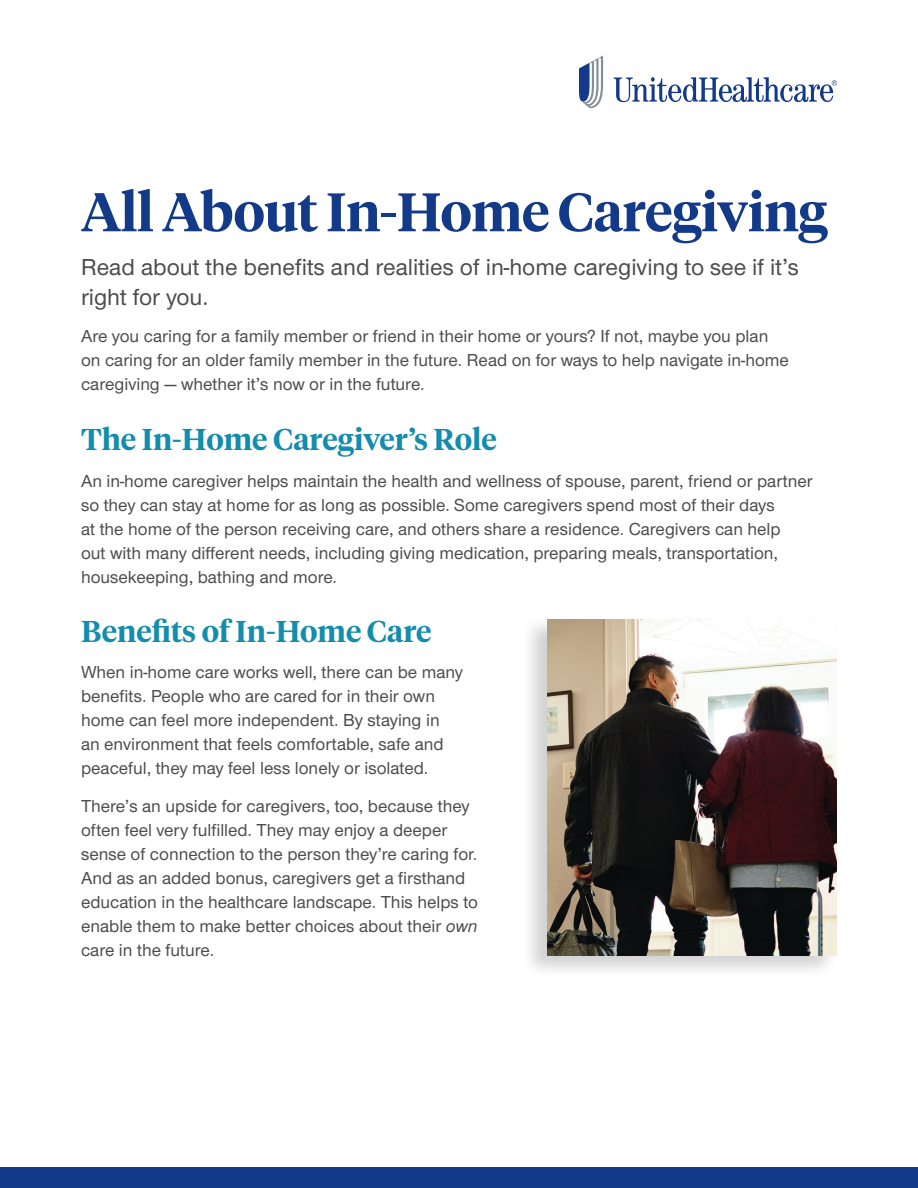
<style>
.page{position:relative;width:918px;height:1188px;background:#fff}
.page>*{position:absolute;margin:0;border:0;box-sizing:border-box;transform-origin:0 0}
.t1{font:600 54px "UHC Serif Headline";letter-spacing:-.01em;color:#133a88}
.t2{font:600 30px "UHC Serif Headline";color:#148cab}
.t3{font:500 24px/30px "UHC Sans";color:#4c4c4c}
.t4{font:500 18px/24px "UHC Sans";color:#4c4c4c}
.s1{font-style:italic}
</style>
<div class="page">
<div style="left:0;top:1168px;width:918px;height:20px;background:#133a88"></div>
<svg style="left:614px;top:77px;width:223px;height:25px"></svg>
<svg style="left:579px;top:56px;width:24px;height:52px"></svg>
<div style="left:522px;top:616px;width:316px;height:362px;background:#231f20;opacity:.2"></div>
<img style="left:548px;top:620px;width:289px;height:336px">
<h1 class="t1" style="left:81px;top:175px;width:748px">All About In-Home Caregiving</h1>
<p class="t3" style="left:81px;top:251px;width:720px">Read about the benefits and realities of in-home caregiving to see if it’s right for you.</p>
<p class="t4" style="left:81px;top:324px;width:709px">Are you caring for a family member or friend in their home or yours? If not, maybe you plan on caring for an older family member in the future. Read on for ways to help navigate in-home caregiving — whether it’s now or in the future.</p>
<h2 class="t2" style="left:81px;top:418px;width:417px">The In-Home Caregiver’s Role</h2>
<p class="t4" style="left:81px;top:468px;width:733px">An in-home caregiver helps maintain the health and wellness of spouse, parent, friend or partner so they can stay at home for as long as possible. Some caregivers spend most of their days<br>at the home of the person receiving care, and others share a residence. Caregivers can help<br>out with many different needs, including giving medication, preparing meals, transportation, housekeeping, bathing and more.</p>
<h2 class="t2" style="left:81px;top:611px;width:352px">Benefits of In-Home Care</h2>
<p class="t4" style="left:81px;top:659px;width:383px">When in-home care works well, there can be many benefits. People who are cared for in their own home can feel more independent. By staying in an environment that feels comfortable, safe and peaceful, they may feel less lonely or isolated.</p>
<p class="t4" style="left:81px;top:793px;width:399px">There’s an upside for caregivers, too, because they often feel very fulfilled. They may enjoy a deeper sense of connection to the person they’re caring for.<br>And as an added bonus, caregivers get a firsthand education in the healthcare landscape. This helps to enable them to make better choices about their <span class="s1">own </span>care in the future.</p>
</div>
